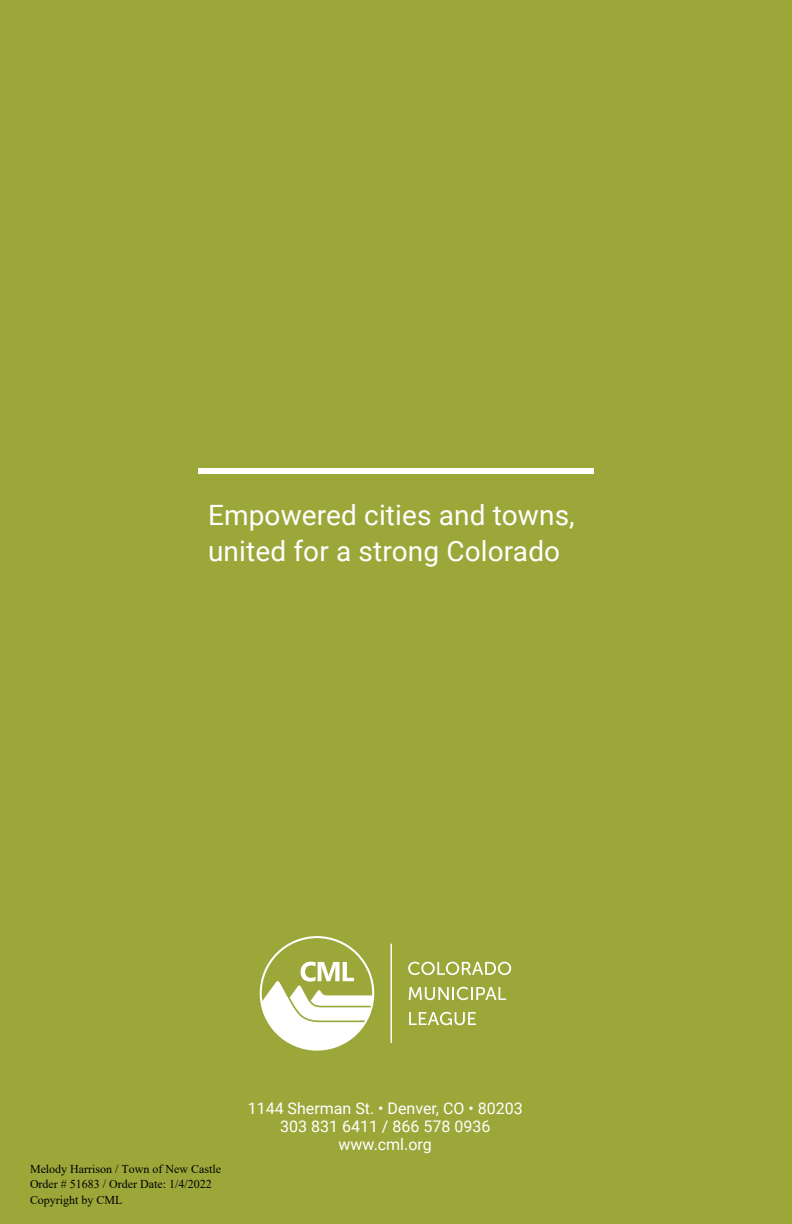
<style>
.page{position:relative;width:792px;height:1224px;background:#9ba739}
.page>*{position:absolute;margin:0;border:0;box-sizing:border-box;transform-origin:0 0}
.t1{font:28px/36px "Roboto";letter-spacing:.005em;color:#fff}
.t2{font:18px "Roboto";color:#000}
.t3{font:16px/18px "Roboto";color:#fff;text-align:center}
.t4{font:12px/15.8px "Times New Roman";color:#000}
</style>
<div class="page">
<hr style="left:390px;top:944px;width:2px;height:99px;background:#fff">
<svg style="left:261px;top:962px;width:113px;height:87px"></svg>
<svg style="left:408px;top:962px;width:103px;height:13px"></svg>
<svg style="left:409px;top:987px;width:97px;height:13px"></svg>
<svg style="left:409px;top:1012px;width:67px;height:13px"></svg>
<div style="left:198px;top:468px;width:396px;height:6px;background:#fff"></div>
<h1 class="t1" style="left:208px;top:496px;width:368px">Empowered cities and towns, united for a strong Colorado</h1>
<p class="t4" style="left:30px;top:1162px;width:193px">Melody Harrison / Town of New Castle<br>Order # 51683 / Order Date: 1/4/2022<br>Copyright by CML</p>
<h2 class="t2" style="left:72px;top:1164px;width:22px">14</h2>
<h3 class="t3" style="left:248px;top:1098px;width:277px">1144 Sherman St. • Denver, CO • 80203<br>303 831 6411 / 866 578 0936 www.cml.org</h3>
</div>
